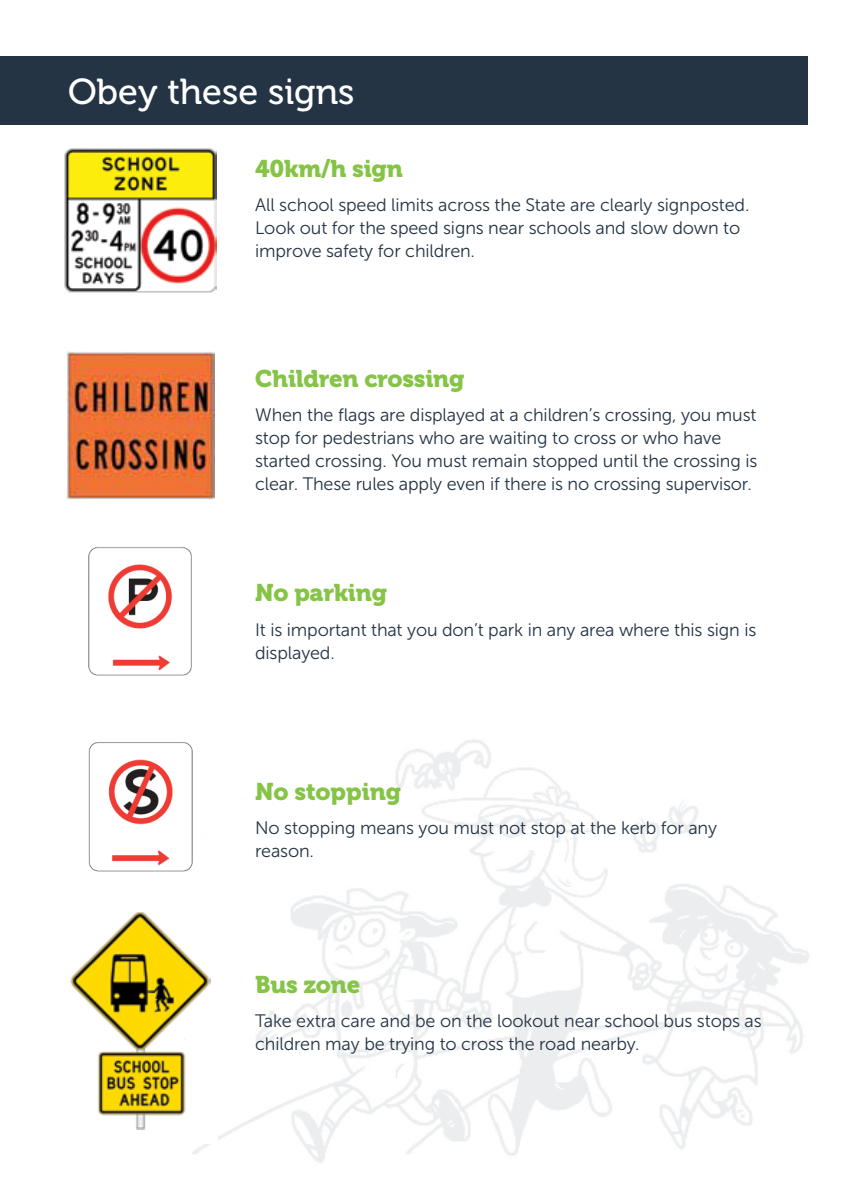
<style>
.page{position:relative;width:842px;height:1191px;background:#fff}
.page>*{position:absolute;margin:0;border:0;box-sizing:border-box;transform-origin:0 0}
.t1{font:36px "Museo 500";color:#fff}
.t2{font:24px "Museo 900";letter-spacing:-.01em;color:#85c446}
.t3{font:18px/23px "Museo Sans 300";letter-spacing:-.01em;color:#243444}
</style>
<div class="page">
<div style="left:0;top:57px;width:808px;height:68px;background:#243444"></div>
<img style="left:64px;top:148px;width:152px;height:145px">
<img style="left:66px;top:351px;width:148px;height:148px">
<img style="left:70px;top:912px;width:141px;height:217px">
<img style="left:88px;top:741px;width:105px;height:131px">
<img style="left:88px;top:547px;width:104px;height:129px">
<h1 class="t1" style="left:68px;top:72px;width:288px">Obey these signs</h1>
<h2 class="t2" style="left:255px;top:155px;width:149px">40km/h sign</h2>
<p class="t3" style="left:255px;top:194px;width:496px">All school speed limits across the State are clearly signposted.<br>Look out for the speed signs near schools and slow down to improve safety for children.</p>
<h2 class="t2" style="left:255px;top:364px;width:211px">Children crossing</h2>
<p class="t3" style="left:255px;top:403px;width:504px">When the flags are displayed at a children’s crossing, you must stop for pedestrians who are waiting to cross or who have started crossing. You must remain stopped until the crossing is clear. These rules apply even if there is no crossing supervisor.</p>
<h2 class="t2" style="left:255px;top:579px;width:133px">No parking</h2>
<p class="t3" style="left:255px;top:618px;width:503px">It is important that you don’t park in any area where this sign is displayed.</p>
<h2 class="t2" style="left:255px;top:778px;width:148px">No stopping</h2>
<p class="t3" style="left:255px;top:817px;width:463px">No stopping means you must not stop at the kerb for any reason.</p>
<h2 class="t2" style="left:255px;top:970px;width:107px">Bus zone</h2>
<p class="t3" style="left:255px;top:1009px;width:508px">Take extra care and be on the lookout near school bus stops as children may be trying to cross the road nearby.</p>
</div>
